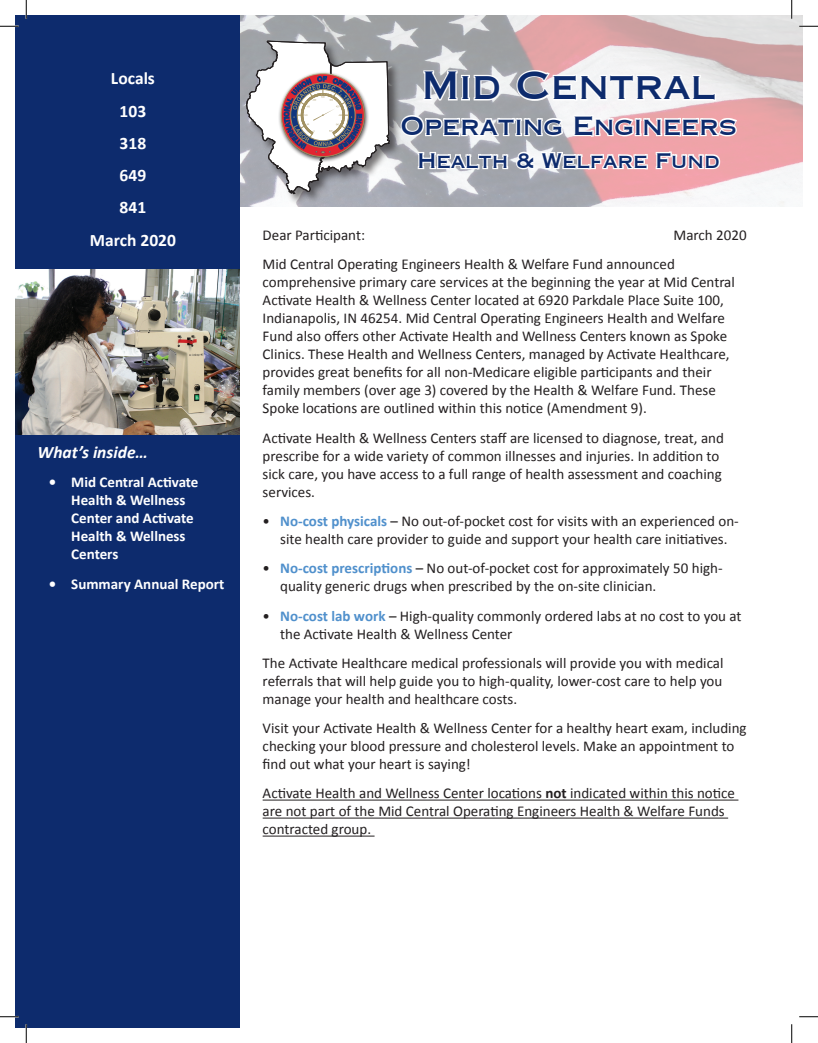
<style>
.page{position:relative;width:818px;height:1043px;background:#fff}
.page>*{position:absolute;margin:0;border:0;box-sizing:border-box;transform-origin:0 0}
.t1{font:700 37.5px "Copperplate S Si";color:#0d2b6d}
.t2{font:700 25px "Copperplate S Si";color:#0d2b6d}
.t3{font:700 20px "Copperplate S Si";color:#0d2b6d}
.t4{font:700 17.5px/32.2px "Calibri";color:#fff;text-align:center}
.t5{font:italic 700 17.5px "Calibri";color:#fff}
.t6{font:15px/18px "Calibri";color:#231f20}
.t7{font:700 15px/18px "Calibri";color:#fff}
.s1{font-weight:700;color:#5090cc}
.s2{font-weight:700}
</style>
<div class="page">
<img style="left:240px;top:15px;width:562px;height:191px">
<div style="left:245px;top:40px;width:157px;height:166px;background:#231f20;opacity:.61"></div>
<svg style="left:245px;top:39px;width:145px;height:157px"></svg>
<div style="left:279px;top:71px;width:81px;height:64px;background:#fff;opacity:.75"></div>
<div style="left:284px;top:90px;width:82px;height:69px;background:#231f20;opacity:.75"></div>
<svg style="left:421px;top:69px;width:81px;height:33px"></svg>
<svg style="left:515px;top:68px;width:202px;height:34px"></svg>
<svg style="left:399px;top:113px;width:339px;height:72px"></svg>
<div style="left:15px;top:15px;width:225px;height:1013px;background:#0d2b6d"></div>
<img style="left:15px;top:270px;width:225px;height:165px">
<hr style="left:262px;top:799px;width:476px;height:1px;background:#231f20">
<hr style="left:262px;top:817px;width:466px;height:1px;background:#231f20">
<hr style="left:262px;top:835px;width:112px;height:1px;background:#231f20">
<svg style="left:0;top:25px;width:19px;height:2px"></svg>
<svg style="left:799px;top:25px;width:19px;height:2px"></svg>
<svg style="left:0;top:1015px;width:19px;height:2px"></svg>
<svg style="left:799px;top:1016px;width:19px;height:1px"></svg>
<svg style="left:25px;top:0;width:2px;height:19px"></svg>
<svg style="left:25px;top:1024px;width:2px;height:18px"></svg>
<svg style="left:790px;top:0;width:2px;height:19px"></svg>
<svg style="left:791px;top:1024px;width:1px;height:18px"></svg>
<p class="t4" style="left:90px;top:62px;width:88px">Locals<br>103<br>318<br>649<br>841<br>March 2020</p>
<p class="t5" style="left:37px;top:441px;width:112px">What’s inside…</p>
<p class="t7" style="left:71px;top:473px;width:129px;text-indent:-22px">• Mid Central Activate<br>Health &amp; Wellness<br>Center and Activate<br>Health &amp; Wellness<br>Centers</p>
<p class="t7" style="left:49px;top:574px;width:177px">• Summary Annual Report</p>
<h1 class="t1" style="left:421px;top:63px;width:295px">Mid Central</h1>
<h2 class="t2" style="left:400px;top:111px;width:338px">Operating Engineers</h2>
<h3 class="t3" style="left:417px;top:148px;width:304px">Health &amp; Welfare Fund</h3>
<p class="t6" style="left:262px;top:220px;width:485px;line-height:29.2px;text-indent:411px">March 2020<br>Mid Central Operating Engineers Health &amp; Welfare Fund announced</p>
<p class="t6" style="left:262px;top:273px;width:473px">comprehensive primary care services at the beginning the year at Mid Central Activate Health &amp; Wellness Center located at 6920 Parkdale Place Suite 100, Indianapolis, IN 46254. Mid Central Operating Engineers Health and Welfare Fund also offers other Activate Health and Wellness Centers known as Spoke Clinics. These Health and Wellness Centers, managed by Activate Healthcare, provides great benefits for all non-Medicare eligible participants and their family members (over age 3) covered by the Health &amp; Welfare Fund. These Spoke locations are outlined within this notice (Amendment 9).</p>
<p class="t6" style="left:262px;top:429px;width:463px">Activate Health &amp; Wellness Centers staff are licensed to diagnose, treat, and prescribe for a wide variety of common illnesses and injuries. In addition to sick care, you have access to a full range of health assessment and coaching services.</p>
<p class="t6" style="left:262px;top:512px;width:477px;text-align:center">• <span class="s1">No-cost physicals</span> – No out-of-pocket cost for visits with an experienced on&shy;site health care provider to guide and support your health care initiatives.</p>
<p class="t6" style="left:280px;top:559px;width:444px;text-indent:-18px">• <span class="s1">No-cost prescriptions</span> – No out-of-pocket cost for approximately 50 high&shy;quality generic drugs when prescribed by the on-site clinician.</p>
<p class="t6" style="left:280px;top:606px;width:463px;text-indent:-18px">• <span class="s1">No-cost lab work</span> – High-quality commonly ordered labs at no cost to you at the Activate Health &amp; Wellness Center</p>
<p class="t6" style="left:262px;top:654px;width:462px;text-align:justify">The Activate Healthcare medical professionals will provide you with medical referrals that will help guide you to high-quality, lower-cost care to help you manage your health and healthcare costs.</p>
<p class="t6" style="left:262px;top:719px;width:485px">Visit your Activate Health &amp; Wellness Center for a healthy heart exam, including checking your blood pressure and cholesterol levels. Make an appointment to find out what your heart is saying!</p>
<p class="t6" style="left:262px;top:784px;width:474px">Activate Health and Wellness Center locations <span class="s2">not</span> indicated within this notice are not part of the Mid Central Operating Engineers Health &amp; Welfare Funds contracted group.</p>
<p class="t6" style="left:262px;top:226px;width:104px">Dear Participant:</p>
</div>
